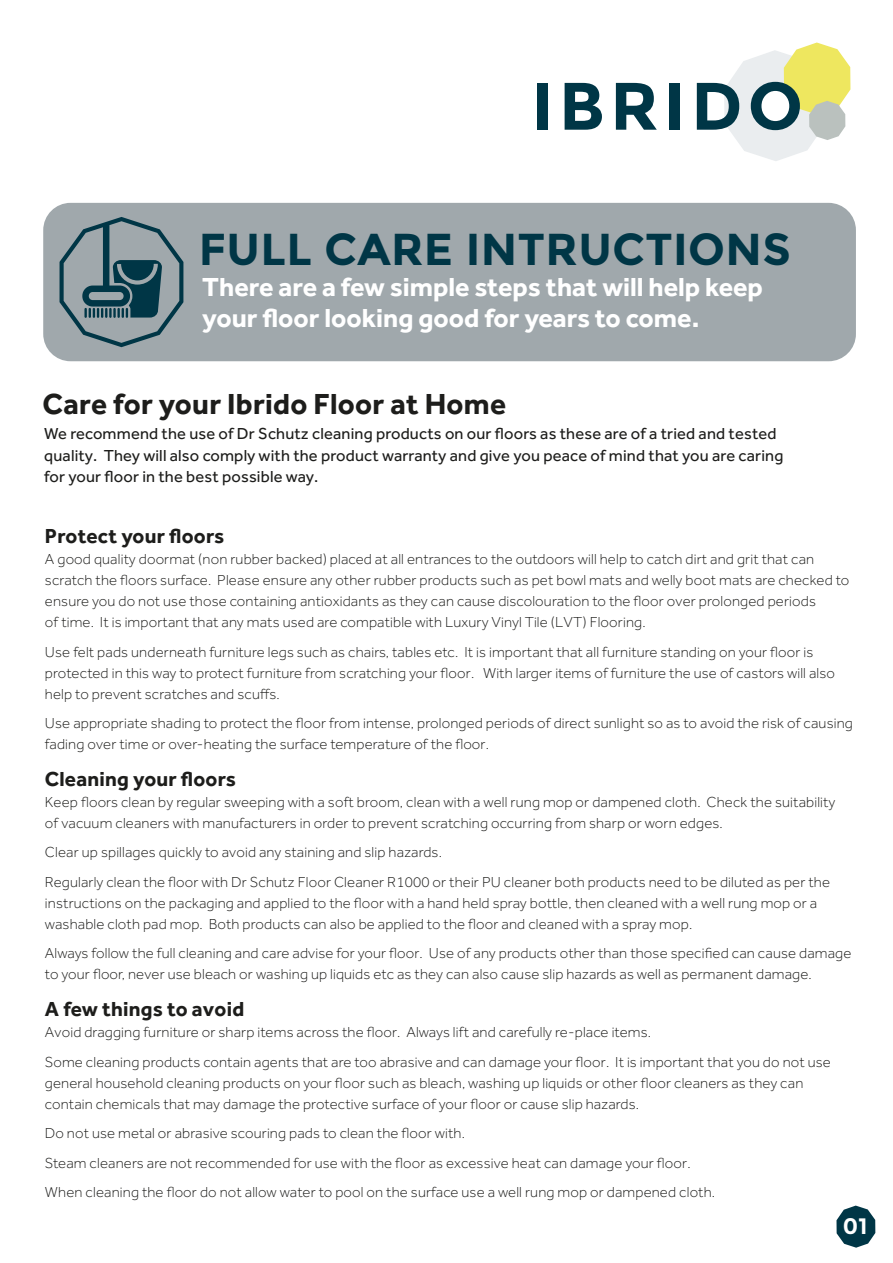
<style>
.page{position:relative;width:893px;height:1263px;background:#fff}
.page>*{position:absolute;margin:0;border:0;box-sizing:border-box;transform-origin:0 0}
.t1{font:700 44.7px "Montserrat";letter-spacing:.01em;color:#003646}
.t2{font:700 30px "Effra";letter-spacing:.01em;color:#1d1d1b}
.t3{font:700 27px/31.5px "Effra";color:#fff}
.t4{font:700 22.35px "Montserrat";color:#fff}
.t5{font:700 21px "Effra";letter-spacing:.01em;color:#1d1d1b}
.t6{font:16.5px/21.8px "Effra";letter-spacing:.01em;color:#1d1d1b}
.t7{font:300 15px/21px "Effra";letter-spacing:.01em;color:#1d1d1b}
</style>
<div class="page">
<svg style="left:836px;top:1205px;width:39px;height:43px"></svg>
<div style="left:537px;top:83px;width:11px;height:47px;background:#003646"></div>
<svg style="left:565px;top:83px;width:37px;height:47px"></svg>
<svg style="left:616px;top:83px;width:41px;height:47px"></svg>
<div style="left:670px;top:83px;width:10px;height:47px;background:#003646"></div>
<svg style="left:697px;top:43px;width:153px;height:118px"></svg>
<div style="left:43px;top:203px;width:813px;height:158px;background:#a0a8ac;border-radius:27px"></div>
<svg style="left:60px;top:217px;width:123px;height:130px"></svg>
<h1 class="t1" style="left:199px;top:223px;width:594px">FULL CARE INTRUCTIONS</h1>
<h3 class="t3" style="left:202px;top:270px;width:562px">There are a few simple steps that will help keep your floor looking good for years to come.</h3>
<h2 class="t2" style="left:43px;top:386px;width:465px">Care for your Ibrido Floor at Home</h2>
<p class="t6" style="left:44px;top:422px;width:741px">We recommend the use of Dr Schutz cleaning products on our floors as these are of a tried and tested quality. They will also comply with the product warranty and give you peace of mind that you are caring for your floor in the best possible way.</p>
<h3 class="t5" style="left:45px;top:523px;width:181px">Protect your floors</h3>
<p class="t7" style="left:45px;top:548px;width:806px">A good quality doormat (non rubber backed) placed at all entrances to the outdoors will help to catch dirt and grit that can scratch the floors surface. Please ensure any other rubber products such as pet bowl mats and welly boot mats are checked to ensure you do not use those containing antioxidants as they can cause discolouration to the floor over prolonged periods<br>of time. It is important that any mats used are compatible with Luxury Vinyl Tile (LVT) Flooring.</p>
<p class="t7" style="left:45px;top:641px;width:791px">Use felt pads underneath furniture legs such as chairs, tables etc. It is important that all furniture standing on your floor is protected in this way to protect furniture from scratching your floor. With larger items of furniture the use of castors will also help to prevent scratches and scuffs.</p>
<p class="t7" style="left:45px;top:712px;width:809px">Use appropriate shading to protect the floor from intense, prolonged periods of direct sunlight so as to avoid the risk of causing fading over time or over-heating the surface temperature of the floor.</p>
<h3 class="t5" style="left:45px;top:766px;width:192px">Cleaning your floors</h3>
<p class="t7" style="left:45px;top:791px;width:792px">Keep floors clean by regular sweeping with a soft broom, clean with a well rung mop or dampened cloth. Check the suitability of vacuum cleaners with manufacturers in order to prevent scratching occurring from sharp or worn edges.</p>
<p class="t7" style="left:45px;top:837px;width:787px;line-height:29.5px">Clear up spillages quickly to avoid any staining and slip hazards.<br>Regularly clean the floor with Dr Schutz Floor Cleaner R1000 or their PU cleaner both products need to be diluted as per the</p>
<p class="t7" style="left:45px;top:892px;width:774px">instructions on the packaging and applied to the floor with a hand held spray bottle, then cleaned with a well rung mop or a washable cloth pad mop. Both products can also be applied to the floor and cleaned with a spray mop.</p>
<p class="t7" style="left:45px;top:943px;width:808px">Always follow the full cleaning and care advise for your floor. Use of any products other than those specified can cause damage to your floor, never use bleach or washing up liquids etc as they can also cause slip hazards as well as permanent damage.</p>
<h3 class="t5" style="left:45px;top:996px;width:201px">A few things to avoid</h3>
<p class="t7" style="left:45px;top:1017px;width:787px;line-height:29.5px">Avoid dragging furniture or sharp items across the floor. Always lift and carefully re-place items.<br>Some cleaning products contain agents that are too abrasive and can damage your floor. It is important that you do not use</p>
<p class="t7" style="left:45px;top:1072px;width:760px">general household cleaning products on your floor such as bleach, washing up liquids or other floor cleaners as they can contain chemicals that may damage the protective surface of your floor or cause slip hazards.</p>
<p class="t7" style="left:45px;top:1118px;width:672px;line-height:29.5px">Do not use metal or abrasive scouring pads to clean the floor with.<br>Steam cleaners are not recommended for use with the floor as excessive heat can damage your floor.<br>When cleaning the floor do not allow water to pool on the surface use a well rung mop or dampened cloth.</p>
<h3 class="t4" style="left:843px;top:1213px;width:26px">01</h3>
</div>
